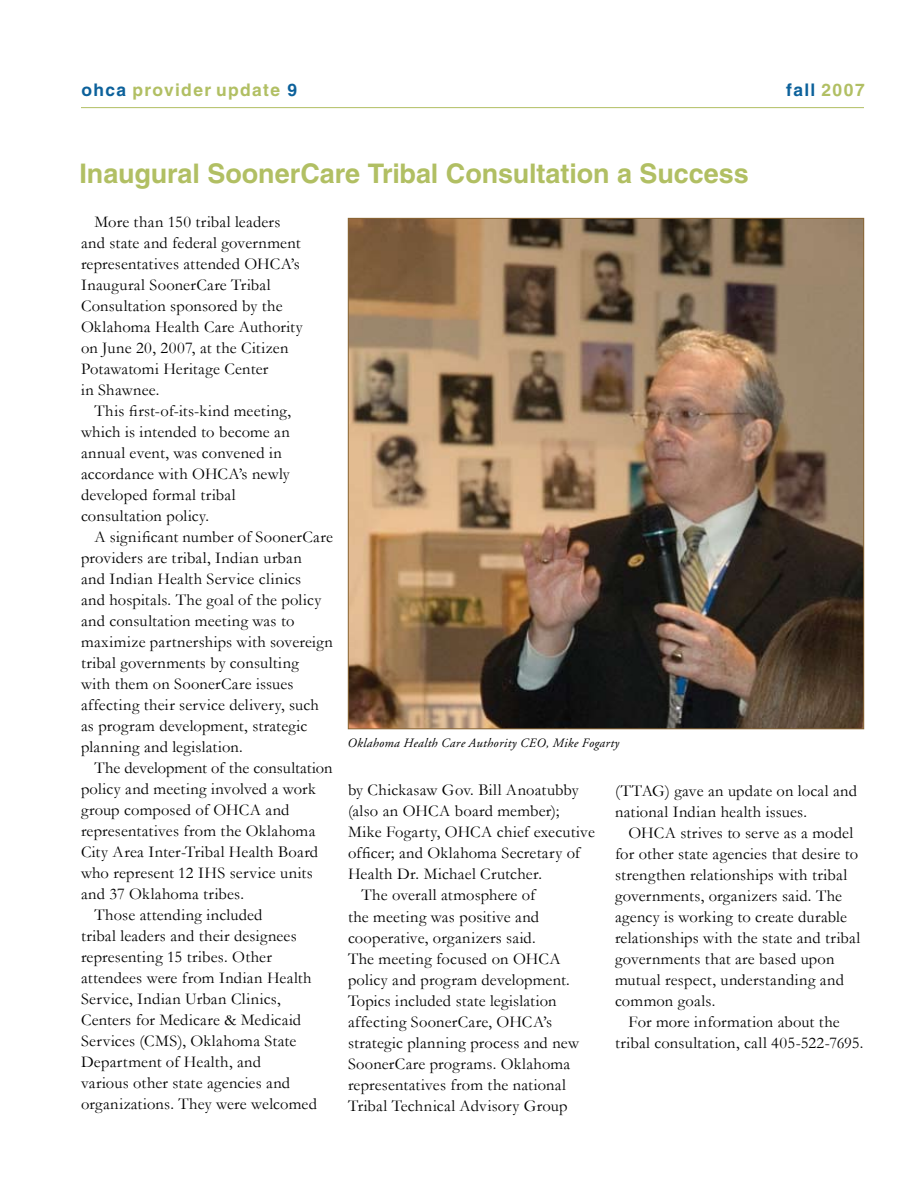
<style>
.page{position:relative;width:918px;height:1188px;background:#fff}
.page>*{position:absolute;margin:0;border:0;box-sizing:border-box;transform-origin:0 0}
.t1{font:700 27px "Helvetica";letter-spacing:-.005em;color:#b1bf63}
.t2{font:700 17.4px "Helvetica";letter-spacing:.075em;color:#b1bf63}
.t3{font:700 17.4px "Helvetica";letter-spacing:.075em;color:#0c619b}
.t4{font:16.5px/21px "Garamond";letter-spacing:.015em;color:#000}
.t5{font:16.5px "Garamond";letter-spacing:-.005em;color:#000}
.t6{font:italic 12.75px "Adobe Garamond";letter-spacing:.03em;color:#000}
.s1{color:#0c619b}
.s2{color:#b1bf63}
</style>
<div class="page">
<hr style="left:81px;top:107px;width:783px;height:1px;background:#b1bf63">
<img style="left:350px;top:220px;width:512px;height:507px">
<p class="t2" style="left:82px;top:80px;width:217px"><span class="s1">ohca</span> provider update <span class="s1">9</span></p>
<p class="t3" style="left:786px;top:80px;width:80px">fall <span class="s2">2007</span></p>
<h1 class="t1" style="left:80px;top:157px;width:671px">Inaugural SoonerCare Tribal Consultation a Success</h1>
<p class="t4" style="left:81px;top:211px;width:223px;text-indent:13px">More than 150 tribal leaders and state and federal government representatives attended OHCA’s<br>Inaugural SoonerCare Tribal<br>Consultation sponsored by the<br>Oklahoma Health Care Authority on June 20, 2007, at the Citizen<br>Potawatomi Heritage Center<br>in Shawnee.</p>
<p class="t4" style="left:81px;top:400px;width:211px;text-indent:13px">This first-of-its-kind meeting, which is intended to become an annual event, was convened in accordance with OHCA’s newly developed formal tribal consultation policy.</p>
<p class="t4" style="left:81px;top:526px;width:253px;text-indent:13px">A significant number of SoonerCare providers are tribal, Indian urban<br>and Indian Health Service clinics<br>and hospitals. The goal of the policy and consultation meeting was to maximize partnerships with sovereign tribal governments by consulting<br>with them on SoonerCare issues affecting their service delivery, such as program development, strategic planning and legislation.</p>
<p class="t5" style="left:95px;top:758px;width:240px">The development of the consultation</p>
<p class="t4" style="left:81px;top:779px;width:236px">policy and meeting involved a work</p>
<p class="t4" style="left:81px;top:800px;width:210px">group composed of OHCA and</p>
<p class="t4" style="left:81px;top:821px;width:236px">representatives from the Oklahoma</p>
<p class="t4" style="left:81px;top:842px;width:239px">City Area Inter-Tribal Health Board</p>
<p class="t4" style="left:81px;top:863px;width:233px">who represent 12 IHS service units</p>
<p class="t4" style="left:81px;top:884px;width:165px">and 37 Oklahoma tribes.</p>
<p class="t4" style="left:95px;top:905px;width:169px">Those attending included</p>
<p class="t4" style="left:81px;top:926px;width:217px">tribal leaders and their designees</p>
<p class="t4" style="left:81px;top:947px;width:192px">representing 15 tribes. Other</p>
<p class="t4" style="left:81px;top:968px;width:232px">attendees were from Indian Health</p>
<p class="t4" style="left:81px;top:989px;width:201px">Service, Indian Urban Clinics,</p>
<p class="t4" style="left:81px;top:1010px;width:222px">Centers for Medicare &amp; Medicaid</p>
<p class="t4" style="left:81px;top:1031px;width:217px">Services (CMS), Oklahoma State</p>
<p class="t4" style="left:81px;top:1052px;width:182px">Department of Health, and</p>
<p class="t4" style="left:81px;top:1073px;width:211px">various other state agencies and</p>
<p class="t4" style="left:81px;top:1094px;width:237px">organizations. They were welcomed</p>
<p class="t6" style="left:347px;top:736px;width:273px">Oklahoma Health Care Authority CEO, Mike Fogarty</p>
<p class="t4" style="left:348px;top:780px;width:232px">by Chickasaw Gov. Bill Anoatubby</p>
<p class="t4" style="left:348px;top:801px;width:213px">(also an OHCA board member);</p>
<p class="t4" style="left:348px;top:822px;width:248px">Mike Fogarty, OHCA chief executive</p>
<p class="t4" style="left:348px;top:843px;width:234px">officer; and Oklahoma Secretary of</p>
<p class="t4" style="left:348px;top:864px;width:196px">Health Dr. Michael Crutcher.</p>
<p class="t4" style="left:362px;top:885px;width:175px">The overall atmosphere of</p>
<p class="t4" style="left:348px;top:906px;width:193px">the meeting was positive and</p>
<p class="t4" style="left:348px;top:927px;width:189px">cooperative, organizers said.</p>
<p class="t4" style="left:348px;top:948px;width:214px">The meeting focused on OHCA</p>
<p class="t4" style="left:348px;top:969px;width:223px">policy and program development.</p>
<p class="t4" style="left:348px;top:990px;width:210px">Topics included state legislation</p>
<p class="t4" style="left:348px;top:1011px;width:206px">affecting SoonerCare, OHCA’s</p>
<p class="t4" style="left:348px;top:1032px;width:233px">strategic planning process and new</p>
<p class="t4" style="left:348px;top:1053px;width:224px">SoonerCare programs. Oklahoma</p>
<p class="t4" style="left:348px;top:1074px;width:220px">representatives from the national</p>
<p class="t4" style="left:348px;top:1095px;width:221px">Tribal Technical Advisory Group</p>
<p class="t4" style="left:615px;top:780px;width:244px">(TTAG) gave an update on local and national Indian health issues.</p>
<p class="t4" style="left:615px;top:822px;width:247px;text-indent:13px">OHCA strives to serve as a model for other state agencies that desire to strengthen relationships with tribal governments, organizers said. The agency is working to create durable relationships with the state and tribal governments that are based upon mutual respect, understanding and common goals.</p>
<p class="t4" style="left:615px;top:1011px;width:250px;text-indent:13px">For more information about the tribal consultation, call 405-522-7695.</p>
</div>
